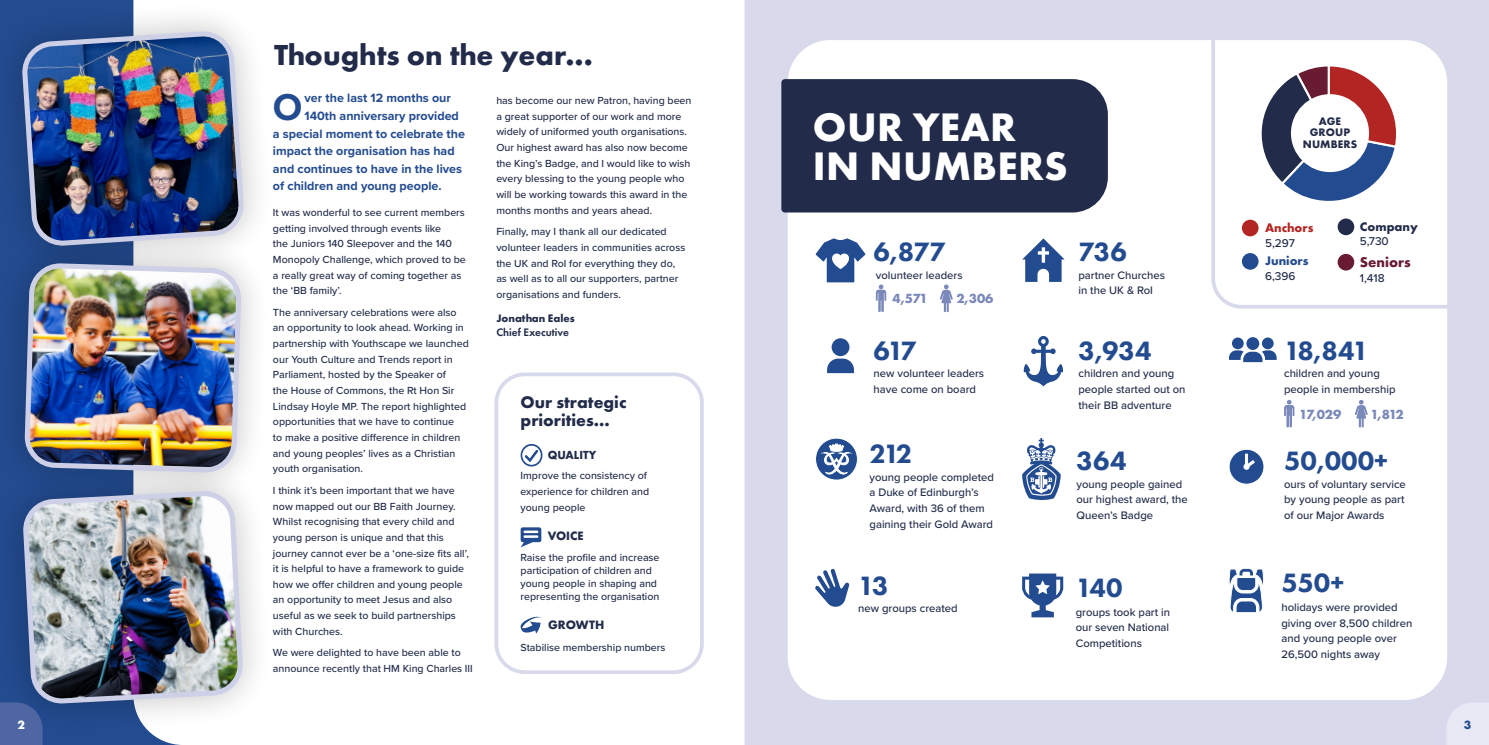
<style>
.page{position:relative;width:1489px;height:745px;background:#fff}
.page>*{position:absolute;margin:0;border:0;box-sizing:border-box;transform-origin:0 0}
.t1{font:700 41.25px/38.8px "Futura PT";letter-spacing:.01em;color:#fff}
.t2{font:700 38.75px "Proxima Nova";color:#234b8f}
.t3{font:700 30px "Futura PT";color:#222c4a}
.t4{font:800 27.5px "Futura PT";letter-spacing:-.02em;color:#234b8f}
.t5{font:700 17.5px/17.5px "Futura PT";color:#222c4a}
.t6{font:700 13.75px "Futura PT";letter-spacing:-.05em;color:#7a88ba}
.t7{font:700 12.88px "Futura PT";color:#b32523}
.t8{font:700 12.88px "Futura PT";color:#234b8f}
.t9{font:700 12.88px "Futura PT";color:#222c4a}
.t10{font:700 12.88px "Futura";color:#681b31}
.t11{font:700 12.5px "Proxima Nova";color:#234b8f}
.t12{font:700 12.5px "Futura PT";color:#fff}
.t13{font:700 12.5px "Futura PT";color:#234b8f}
.t14{font:500 11.75px "Proxima Nova";color:#222c4a}
.t15{font:500 11.25px/15.6px "Proxima Nova";color:#222c4a}
.t16{font:700 11.25px/11.2px "Futura PT";color:#222c4a;text-align:center}
.t17{font:600 11.25px "Futura PT";color:#222c4a}
.t18{font:700 11.12px "Futura";color:#222c4a}
.t19{font:700 10.75px "Futura";color:#222c4a}
.t20{font:500 10.62px/15.6px "Proxima Nova";color:#222c4a}
</style>
<div class="page">
<div style="left:744px;top:0;width:744px;height:744px;background:#d8daec"></div>
<div style="left:787px;top:40px;width:659px;height:659px;background:#fff;border-radius:43px"></div>
<svg style="left:1211px;top:40px;width:236px;height:270px"></svg>
<div style="left:781px;top:79px;width:326px;height:133px;background:#222c4a"></div>
<div style="left:1241px;top:219px;width:17px;height:17px;background:#b32523;border-radius:50%"></div>
<div style="left:1241px;top:253px;width:17px;height:16px;background:#234b8f;border-radius:50%"></div>
<div style="left:1337px;top:218px;width:17px;height:17px;background:#222c4a;border-radius:50%"></div>
<div style="left:1337px;top:254px;width:17px;height:16px;background:#681b31;border-radius:50%"></div>
<svg style="left:0;top:0;width:256px;height:228px;fill:#234b8f"></svg>
<img style="left:24px;top:33px;width:218px;height:195px">
<svg style="left:0;top:228px;width:254px;height:227px"></svg>
<img style="left:22px;top:260px;width:222px;height:195px">
<svg style="left:0;top:455px;width:255px;height:284px"></svg>
<img style="left:25px;top:492px;width:216px;height:209px">
<div style="left:494px;top:372px;width:209px;height:301px;border:4px solid #d8daec;border-radius:28px"></div>
<svg style="left:520px;top:527px;width:21px;height:20px"></svg>
<svg style="left:520px;top:616px;width:21px;height:17px"></svg>
<svg style="left:520px;top:444px;width:22px;height:22px"></svg>
<svg style="left:1023px;top:336px;width:40px;height:50px"></svg>
<svg style="left:1022px;top:573px;width:41px;height:44px"></svg>
<svg style="left:1022px;top:238px;width:42px;height:44px"></svg>
<svg style="left:875px;top:284px;width:11px;height:28px"></svg>
<svg style="left:939px;top:284px;width:13px;height:28px"></svg>
<svg style="left:815px;top:238px;width:50px;height:44px"></svg>
<svg style="left:1229px;top:568px;width:35px;height:44px"></svg>
<svg style="left:1284px;top:399px;width:10px;height:28px"></svg>
<svg style="left:1355px;top:399px;width:12px;height:28px"></svg>
<div style="left:1261px;top:337px;width:12px;height:12px;background:#234b8f;border-radius:50%"></div>
<div style="left:1231px;top:337px;width:12px;height:12px;background:#234b8f;border-radius:50%"></div>
<div style="left:1246px;top:337px;width:13px;height:13px;background:#234b8f;border-radius:50%"></div>
<svg style="left:1229px;top:350px;width:47px;height:12px"></svg>
<div style="left:831px;top:338px;width:18px;height:18px;background:#234b8f;border-radius:50%"></div>
<svg style="left:827px;top:358px;width:27px;height:15px"></svg>
<svg style="left:815px;top:438px;width:42px;height:42px"></svg>
<svg style="left:1022px;top:438px;width:38px;height:63px"></svg>
<svg style="left:1447px;top:703px;width:41px;height:41px"></svg>
<svg style="left:0;top:702px;width:43px;height:42px;background:#4963a0"></svg>
<svg style="left:1253px;top:63px;width:145px;height:145px"></svg>
<div style="left:1290px;top:94px;width:78px;height:78px;background:#fff;border-radius:50%"></div>
<svg style="left:815px;top:568px;width:34px;height:39px"></svg>
<svg style="left:1229px;top:449px;width:34px;height:35px"></svg>
<p class="t3" style="left:274px;top:36px;width:320px">Thoughts on the year...</p>
<p class="t2" style="left:273px;top:78px;width:31px">O</p>
<p class="t11" style="left:304px;top:89px;width:148px">ver the last 12 months our</p>
<p class="t11" style="left:304px;top:106px;width:156px">140th anniversary provided</p>
<p class="t11" style="left:273px;top:124px;width:193px">a special moment to celebrate the</p>
<p class="t11" style="left:273px;top:141px;width:183px">impact the organisation has had</p>
<p class="t11" style="left:273px;top:159px;width:191px">and continues to have in the lives</p>
<p class="t11" style="left:273px;top:176px;width:170px">of children and young people.</p>
<p class="t20" style="left:273px;top:204px;width:194px">It was wonderful to see current members getting involved through events like<br>the Juniors 140 Sleepover and the 140<br>Monopoly Challenge, which proved to be a really great way of coming together as the ‘BB family’.</p>
<p class="t20" style="left:273px;top:304px;width:197px">The anniversary celebrations were also an opportunity to look ahead. Working in partnership with Youthscape we launched our Youth Culture and Trends report in Parliament, hosted by the Speaker of<br>the House of Commons, the Rt Hon Sir Lindsay Hoyle MP. The report highlighted opportunities that we have to continue<br>to make a positive difference in children and young peoples’ lives as a Christian youth organisation.</p>
<p class="t20" style="left:273px;top:482px;width:197px">I think it’s been important that we have now mapped out our BB Faith Journey.<br>Whilst recognising that every child and young person is unique and that this journey cannot ever be a ‘one-size fits all’, it is helpful to have a framework to guide how we offer children and young people an opportunity to meet Jesus and also useful as we seek to build partnerships with Churches.</p>
<p class="t20" style="left:273px;top:644px;width:201px">We were delighted to have been able to announce recently that HM King Charles III</p>
<p class="t20" style="left:496px;top:92px;width:197px">has become our new Patron, having been a great supporter of our work and more widely of uniformed youth organisations.<br>Our highest award has also now become the King’s Badge, and I would like to wish every blessing to the young people who will be working towards this award in the months months and years ahead.</p>
<p class="t20" style="left:496px;top:223px;width:190px">Finally, may I thank all our dedicated volunteer leaders in communities across the UK and RoI for everything they do, as well as to all our supporters, partner organisations and funders.</p>
<p class="t16" style="left:496px;top:312px;width:80px">Jonathan Eales</p>
<p class="t17" style="left:496px;top:325px;width:74px">Chief Executive</p>
<p class="t5" style="left:520px;top:393px;width:107px">Our strategic priorities...</p>
<p class="t19" style="left:547px;top:447px;width:50px">QUALITY</p>
<p class="t20" style="left:520px;top:467px;width:130px">Improve the consistency of experience for children and young people</p>
<p class="t18" style="left:547px;top:527px;width:37px">VOICE</p>
<p class="t20" style="left:520px;top:549px;width:140px;line-height:13.1px">Raise the profile and increase participation of children and young people in shaping and representing the organisation</p>
<p class="t18" style="left:548px;top:616px;width:58px">GROWTH</p>
<p class="t20" style="left:520px;top:639px;width:146px">Stabilise membership numbers</p>
<p class="t1" style="left:813px;top:107px;width:256px">OUR YEAR<br>IN NUMBERS</p>
<p class="t4" style="left:873px;top:235px;width:74px">6,877</p>
<p class="t15" style="left:875px;top:267px;width:88px">volunteer leaders</p>
<p class="t6" style="left:892px;top:290px;width:37px">4,571</p>
<p class="t6" style="left:956px;top:290px;width:39px">2,306</p>
<p class="t4" style="left:1078px;top:235px;width:50px">736</p>
<p class="t15" style="left:1078px;top:267px;width:88px">partner Churches in the UK &amp; RoI</p>
<p class="t4" style="left:873px;top:333px;width:45px">617</p>
<p class="t4" style="left:1078px;top:333px;width:75px">3,934</p>
<p class="t15" style="left:873px;top:365px;width:112px">new volunteer leaders have come on board</p>
<p class="t15" style="left:1078px;top:365px;width:108px">children and young people started out on their BB adventure</p>
<p class="t16" style="left:1309px;top:115px;width:42px">AGE<br>GROUP</p>
<p class="t16" style="left:1302px;top:138px;width:56px">NUMBERS</p>
<p class="t7" style="left:1264px;top:219px;width:50px">Anchors</p>
<p class="t14" style="left:1264px;top:234px;width:31px">5,297</p>
<p class="t8" style="left:1264px;top:252px;width:45px">Juniors</p>
<p class="t14" style="left:1264px;top:267px;width:32px">6,396</p>
<p class="t9" style="left:1359px;top:218px;width:60px">Company</p>
<p class="t14" style="left:1359px;top:232px;width:30px">5,730</p>
<p class="t10" style="left:1359px;top:253px;width:52px">Seniors</p>
<p class="t14" style="left:1359px;top:269px;width:26px">1,418</p>
<p class="t4" style="left:1283px;top:333px;width:86px">18,841</p>
<p class="t15" style="left:1283px;top:365px;width:113px">children and young people in membership</p>
<p class="t6" style="left:1299px;top:405px;width:44px">17,029</p>
<p class="t6" style="left:1370px;top:405px;width:34px">1,812</p>
<p class="t4" style="left:869px;top:436px;width:44px">212</p>
<p class="t15" style="left:869px;top:468px;width:126px">young people completed a Duke of Edinburgh’s<br>Award, with 36 of them gaining their Gold Award</p>
<p class="t4" style="left:1076px;top:443px;width:52px">364</p>
<p class="t4" style="left:1283px;top:443px;width:105px">50,000+</p>
<p class="t15" style="left:1076px;top:475px;width:113px">young people gained our highest award, the<br>Queen’s Badge</p>
<p class="t15" style="left:1283px;top:475px;width:123px">ours of voluntary service by young people as part of our Major Awards</p>
<p class="t4" style="left:858px;top:567px;width:32px">13</p>
<p class="t4" style="left:1281px;top:565px;width:64px">550+</p>
<p class="t4" style="left:1075px;top:570px;width:48px">140</p>
<p class="t15" style="left:858px;top:599px;width:101px">new groups created</p>
<p class="t15" style="left:1075px;top:603px;width:96px;text-align:justify">groups took part in our seven National Competitions</p>
<p class="t15" style="left:1281px;top:598px;width:132px">holidays were provided giving over 8,500 children and young people over<br>26,500 nights away</p>
<p class="t12" style="left:18px;top:716px;width:9px">2</p>
<p class="t13" style="left:1463px;top:716px;width:9px">3</p>
</div>
